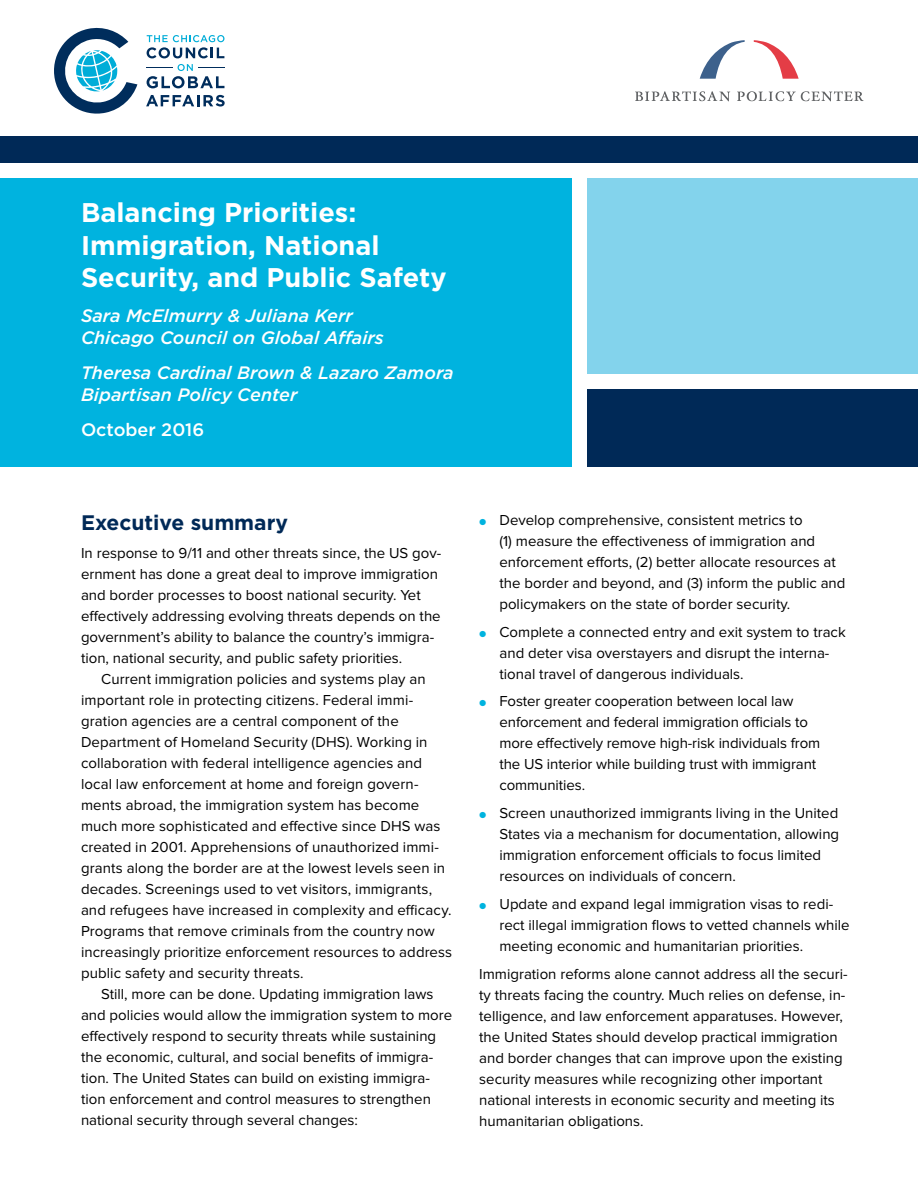
<style>
.page{position:relative;width:918px;height:1188px;background:#fff}
.page>*{position:absolute;margin:0;border:0;box-sizing:border-box;transform-origin:0 0}
.t1{font:700 27px/32.4px "Gotham";color:#fff}
.t2{font:700 21px "Gotham";color:#002957}
.t3{font:italic 500 18px/21.6px "Gotham";color:#fff}
.t4{font:500 18px "Gotham";color:#fff}
.t5{font:15px/21px "Proxima Nova";color:#000}
.s1{font-size:10.5px;color:#00b3df}
</style>
<div class="page">
<div style="left:0;top:178px;width:571px;height:288px;background:#00b3df"></div>
<div style="left:588px;top:389px;width:330px;height:77px;background:#002957"></div>
<div style="left:588px;top:178px;width:330px;height:196px;background:#83d3ec"></div>
<div style="left:0;top:136px;width:918px;height:27px;background:#002957"></div>
<svg style="left:147px;top:35px;width:77px;height:23px"></svg>
<svg style="left:146px;top:64px;width:78px;height:24px"></svg>
<svg style="left:146px;top:95px;width:79px;height:12px"></svg>
<svg style="left:54px;top:28px;width:83px;height:86px"></svg>
<svg style="left:635px;top:91px;width:95px;height:10px"></svg>
<svg style="left:737px;top:91px;width:127px;height:10px"></svg>
<svg style="left:754px;top:40px;width:45px;height:39px"></svg>
<svg style="left:700px;top:40px;width:45px;height:39px"></svg>
<h1 class="t1" style="left:81px;top:197px;width:367px">Balancing Priorities:<br>Immigration, National<br>Security, and Public Safety</h1>
<p class="t3" style="left:81px;top:305px;width:304px">Sara McElmurry &amp; Juliana Kerr<br>Chicago Council on Global Affairs</p>
<p class="t3" style="left:81px;top:362px;width:374px">Theresa Cardinal Brown &amp; Lazaro Zamora<br>Bipartisan Policy Center</p>
<p class="t4" style="left:81px;top:418px;width:125px">October 2016</p>
<h2 class="t2" style="left:81px;top:508px;width:209px">Executive summary</h2>
<p class="t5" style="left:81px;top:542px;width:362px">In response to 9/11 and other threats since, the US gov&shy;ernment has done a great deal to improve immigration and border processes to boost national security. Yet effectively addressing evolving threats depends on the government’s ability to balance the country’s immigra&shy;tion, national security, and public safety priorities.</p>
<p class="t5" style="left:81px;top:668px;width:373px;text-indent:20px">Current immigration policies and systems play an important role in protecting citizens. Federal immi&shy;gration agencies are a central component of the Department of Homeland Security (DHS). Working in collaboration with federal intelligence agencies and local law enforcement at home and foreign govern&shy;ments abroad, the immigration system has become much more sophisticated and effective since DHS was created in 2001. Apprehensions of unauthorized immi&shy;grants along the border are at the lowest levels seen in decades. Screenings used to vet visitors, immigrants, and refugees have increased in complexity and efficacy.<br>Programs that remove criminals from the country now increasingly prioritize enforcement resources to address public safety and security threats.</p>
<p class="t5" style="left:81px;top:983px;width:373px;text-indent:20px">Still, more can be done. Updating immigration laws and policies would allow the immigration system to more effectively respond to security threats while sustaining the economic, cultural, and social benefits of immigra&shy;tion. The United States can build on existing immigra&shy;tion enforcement and control measures to strengthen national security through several changes:</p>
<p class="t5" style="left:500px;top:510px;width:347px;text-indent:-20px"><span class="s1">●</span> Develop comprehensive, consistent metrics to<br>(1) measure the effectiveness of immigration and enforcement efforts, (2) better allocate resources at the border and beyond, and (3) inform the public and policymakers on the state of border security.</p>
<p class="t5" style="left:500px;top:621px;width:348px;text-indent:-20px"><span class="s1">●</span> Complete a connected entry and exit system to track and deter visa overstayers and disrupt the interna&shy;tional travel of dangerous individuals.</p>
<p class="t5" style="left:500px;top:691px;width:322px;text-indent:-20px"><span class="s1">●</span> Foster greater cooperation between local law enforcement and federal immigration officials to more effectively remove high-risk individuals from the US interior while building trust with immigrant communities.</p>
<p class="t5" style="left:500px;top:803px;width:341px;text-indent:-20px"><span class="s1">●</span> Screen unauthorized immigrants living in the United States via a mechanism for documentation, allowing immigration enforcement officials to focus limited resources on individuals of concern.</p>
<p class="t5" style="left:500px;top:894px;width:352px;text-indent:-20px"><span class="s1">●</span> Update and expand legal immigration visas to redi&shy;rect illegal immigration flows to vetted channels while meeting economic and humanitarian priorities.</p>
<p class="t5" style="left:479px;top:963px;width:370px">Immigration reforms alone cannot address all the securi&shy;ty threats facing the country. Much relies on defense, in&shy;telligence, and law enforcement apparatuses. However, the United States should develop practical immigration and border changes that can improve upon the existing security measures while recognizing other important national interests in economic security and meeting its humanitarian obligations.</p>
</div>
